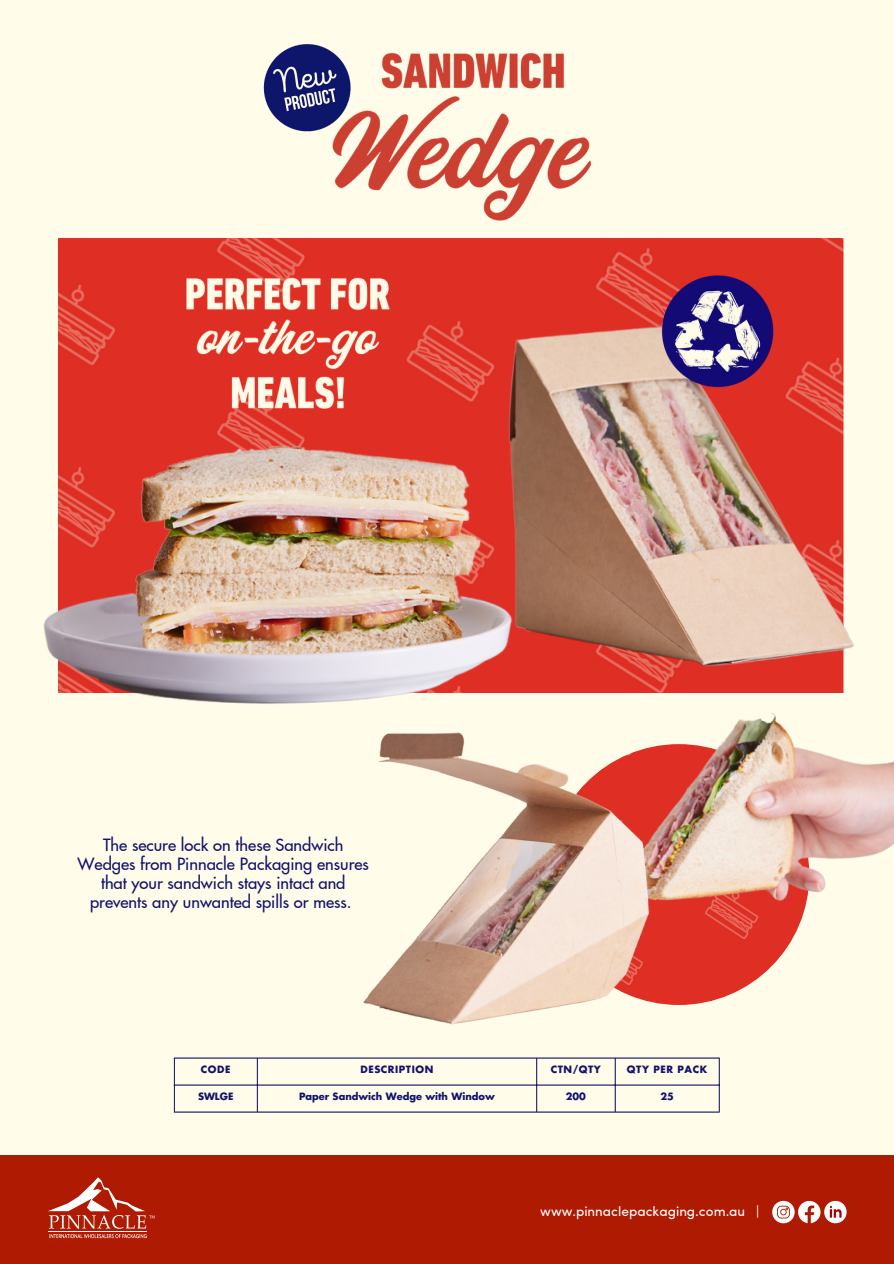
<style>
.page{position:relative;width:894px;height:1264px;background:#fff}
.page>*{position:absolute;margin:0;border:0;box-sizing:border-box;transform-origin:0 0}
.t1{font:500 16.5px/19.2px "Futura LT Pro";color:#11126e;text-align:center}
.t2{font:13.65px "Sofia Pro";color:#fff}
.t3{font:700 9.75px "Futura";color:#11126e}
.t4{font:700 9.75px "Futura";letter-spacing:.055em;color:#11126e}
</style>
<div class="page">
<div style="left:0;top:0;width:893px;height:1263px;background:#fffce9"></div>
<div style="left:0;top:1154px;width:893px;height:109px;background:#af1a02"></div>
<svg style="left:772px;top:1200px;width:74px;height:23px"></svg>
<svg style="left:48px;top:1177px;width:106px;height:61px"></svg>
<div style="left:59px;top:238px;width:784px;height:12px;background:#df2f25"></div>
<img style="left:43px;top:250px;width:811px;height:454px">
<img style="left:334px;top:52px;width:258px;height:169px">
<img style="left:157px;top:247px;width:266px;height:187px">
<img style="left:263px;top:44px;width:114px;height:108px">
<img style="left:619px;top:247px;width:190px;height:160px">
<hr style="left:174px;top:1058px;width:1px;height:53px;background:#11126e">
<hr style="left:257px;top:1058px;width:1px;height:53px;background:#11126e">
<hr style="left:536px;top:1058px;width:1px;height:53px;background:#11126e">
<hr style="left:614px;top:1058px;width:1px;height:53px;background:#11126e">
<hr style="left:718px;top:1058px;width:1px;height:53px;background:#11126e">
<hr style="left:174px;top:1057px;width:545px;height:1px;background:#11126e">
<hr style="left:174px;top:1084px;width:545px;height:1px;background:#11126e">
<hr style="left:174px;top:1111px;width:545px;height:1px;background:#11126e">
<img style="left:312px;top:669px;width:581px;height:356px">
<p class="t1" style="left:78px;top:836px;width:293px">The secure lock on these Sandwich Wedges from Pinnacle Packaging ensures that your sandwich stays intact and prevents any unwanted spills or mess.</p>
<p class="t3" style="left:201px;top:1064px;width:31px">CODE</p>
<p class="t4" style="left:360px;top:1064px;width:74px">DESCRIPTION</p>
<p class="t3" style="left:550px;top:1064px;width:52px">CTN/QTY</p>
<p class="t4" style="left:626px;top:1064px;width:82px">QTY PER PACK</p>
<p class="t3" style="left:198px;top:1091px;width:37px">SWLGE</p>
<p class="t3" style="left:299px;top:1091px;width:197px">Paper Sandwich Wedge with Window</p>
<p class="t3" style="left:565px;top:1091px;width:22px">200</p>
<p class="t3" style="left:660px;top:1091px;width:15px">25</p>
<p class="t2" style="left:540px;top:1201px;width:220px">www.pinnaclepackaging.com.au |</p>
</div>
